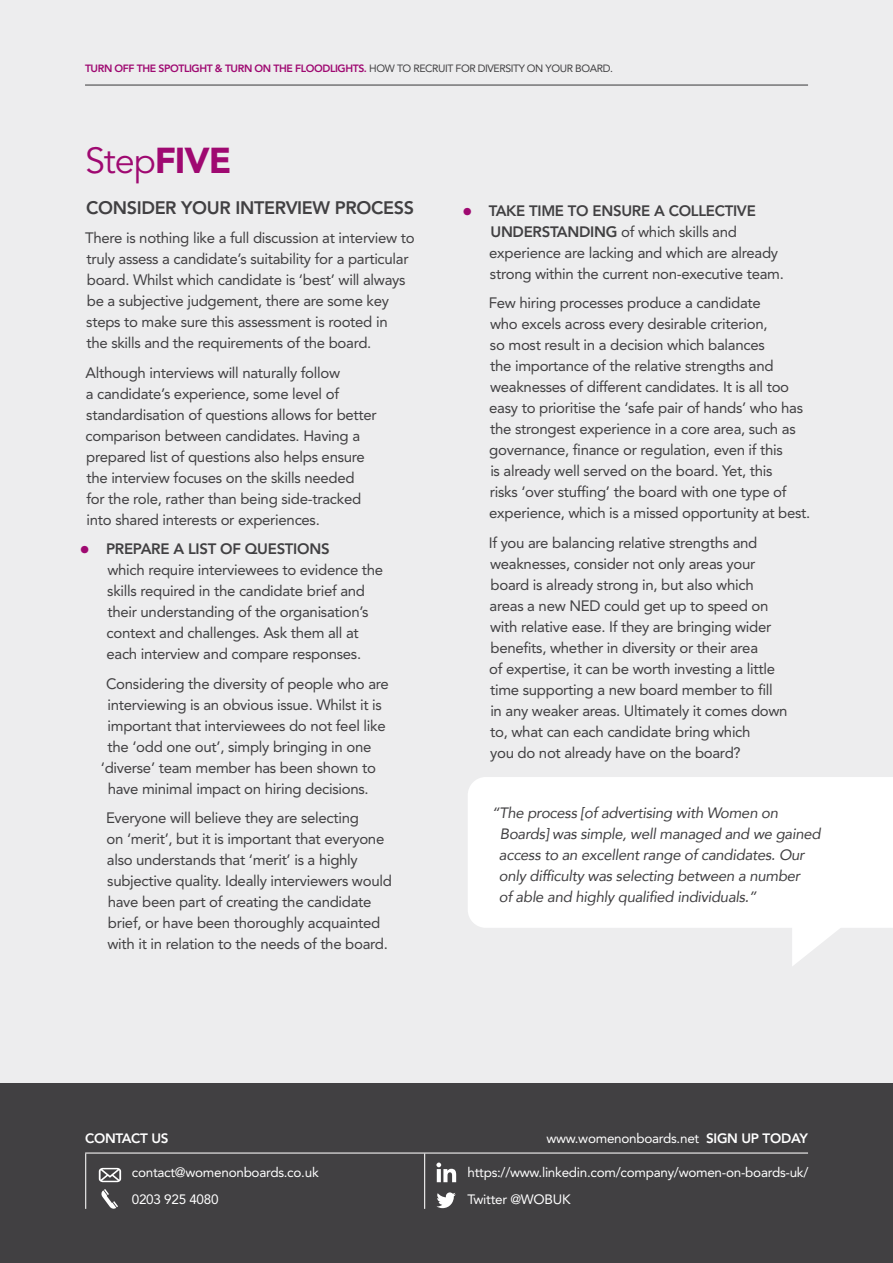
<style>
.page{position:relative;width:893px;height:1263px;background:#fff}
.page>*{position:absolute;margin:0;border:0;box-sizing:border-box;transform-origin:0 0}
.t1{font:36px "Avenir";color:#9f0971}
.t2{font:800 18px "Avenir";letter-spacing:-.02em;color:#414042}
.t3{font:15px/21px "Avenir";letter-spacing:-.02em;color:#414042}
.t4{font:italic 15px/21px "Avenir";letter-spacing:-.02em;color:#414042}
.t5{font:13.5px/27px "Avenir";letter-spacing:-.02em;color:#fff}
.t6{font:800 13.5px "Avenir";letter-spacing:-.02em;color:#fff}
.t7{font:800 10.5px "Avenir";letter-spacing:-.04em;color:#9f0971}
.s1{font-weight:400;color:#414042}
.s2{font-weight:900}
.s3{font-size:21px;color:#9f0971}
.s4{font-weight:800}
</style>
<div class="page">
<div style="left:0;top:1082px;width:893px;height:181px;background:#414042"></div>
<div style="left:0;top:0;width:893px;height:1082px;background:#ededee"></div>
<svg style="left:101px;top:1189px;width:17px;height:20px"></svg>
<svg style="left:99px;top:1168px;width:22px;height:14px"></svg>
<svg style="left:436px;top:1162px;width:20px;height:20px"></svg>
<svg style="left:436px;top:1192px;width:20px;height:16px"></svg>
<hr style="left:424px;top:1153px;width:1px;height:56px;background:#fff">
<hr style="left:85px;top:1153px;width:1px;height:56px;background:#fff">
<hr style="left:85px;top:1152px;width:723px;height:1px;background:#fff">
<hr style="left:85px;top:85px;width:723px;height:1px;background:#414042">
<div style="left:468px;top:777px;width:425px;height:151px;background:#fff"></div>
<svg style="left:792px;top:921px;width:57px;height:45px"></svg>
<p class="t7" style="left:85px;top:62px;width:529px">TURN OFF THE SPOTLIGHT &amp; TURN ON THE FLOODLIGHTS. <span class="s1">HOW TO RECRUIT FOR DIVERSITY ON YOUR BOARD.</span></p>
<h1 class="t1" style="left:85px;top:140px;width:148px">Step<span class="s2">FIVE</span></h1>
<p class="t2" style="left:86px;top:197px;width:329px">CONSIDER YOUR INTERVIEW PROCESS</p>
<p class="t3" style="left:85px;top:227px;width:331px">There is nothing like a full discussion at interview to truly assess a candidate’s suitability for a particular board. Whilst which candidate is ‘best’ will always be a subjective judgement, there are some key steps to make sure this assessment is rooted in<br>the skills and the requirements of the board.</p>
<p class="t3" style="left:85px;top:362px;width:293px">Although interviews will naturally follow<br>a candidate’s experience, some level of standardisation of questions allows for better comparison between candidates. Having a prepared list of questions also helps ensure the interview focuses on the skills needed<br>for the role, rather than being side-tracked into shared interests or experiences.</p>
<p class="t3" style="left:107px;top:538px;width:278px;text-indent:-27px"><span class="s3">•</span> <span class="s4">PREPARE A LIST OF QUESTIONS<br></span>which require interviewees to evidence the skills required in the candidate brief and their understanding of the organisation’s context and challenges. Ask them all at each interview and compare responses.</p>
<p class="t3" style="left:106px;top:673px;width:284px">Considering the diversity of people who are</p>
<p class="t3" style="left:108px;top:694px;width:276px">interviewing is an obvious issue. Whilst it is</p>
<p class="t3" style="left:108px;top:715px;width:280px">important that interviewees do not feel like</p>
<p class="t3" style="left:107px;top:736px;width:265px">the ‘odd one out’, simply bringing in one</p>
<p class="t3" style="left:101px;top:757px;width:277px">‘diverse’ team member has been shown to</p>
<p class="t3" style="left:108px;top:778px;width:262px">have minimal impact on hiring decisions.</p>
<p class="t3" style="left:106px;top:807px;width:287px">Everyone will believe they are selecting<br>on ‘merit’, but it is important that everyone also understands that ‘merit’ is a highly subjective quality. Ideally interviewers would have been part of creating the candidate brief, or have been thoroughly acquainted with it in relation to the needs of the board.</p>
<p class="t3" style="left:489px;top:200px;width:296px;text-indent:-27px"><span class="s3">•</span> <span class="s4">TAKE TIME TO ENSURE A COLLECTIVE UNDERSTANDING</span> of which skills and experience are lacking and which are already strong within the current non-executive team.</p>
<p class="t3" style="left:489px;top:293px;width:323px">Few hiring processes produce a candidate<br>who excels across every desirable criterion,<br>so most result in a decision which balances<br>the importance of the relative strengths and weaknesses of different candidates. It is all too easy to prioritise the ‘safe pair of hands’ who has the strongest experience in a core area, such as governance, finance or regulation, even if this<br>is already well served on the board. Yet, this<br>risks ‘over stuffing’ the board with one type of experience, which is a missed opportunity at best.</p>
<p class="t3" style="left:489px;top:532px;width:300px">If you are balancing relative strengths and weaknesses, consider not only areas your board is already strong in, but also which areas a new NED could get up to speed on with relative ease. If they are bringing wider benefits, whether in diversity or their area<br>of expertise, it can be worth investing a little time supporting a new board member to fill<br>in any weaker areas. Ultimately it comes down to, what can each candidate bring which<br>you do not already have on the board?</p>
<p class="t4" style="left:499px;top:802px;width:323px;text-indent:-7px">“The process [of advertising with Women on Boards] was simple, well managed and we gained access to an excellent range of candidates. Our only difficulty was selecting between a number<br>of able and highly qualified individuals.”</p>
<p class="t6" style="left:85px;top:1130px;width:85px">CONTACT US</p>
<p class="t5" style="left:546px;top:1125px;width:263px">www.womenonboards.net <span class="s4">SIGN UP TODAY</span></p>
<p class="t5" style="left:467px;top:1159px;width:342px">https://www.linkedin.com/company/women-on-boards-uk/<br>Twitter @WOBUK</p>
<p class="t5" style="left:132px;top:1159px;width:188px">contact@womenonboards.co.uk<br>0203 925 4080</p>
</div>
